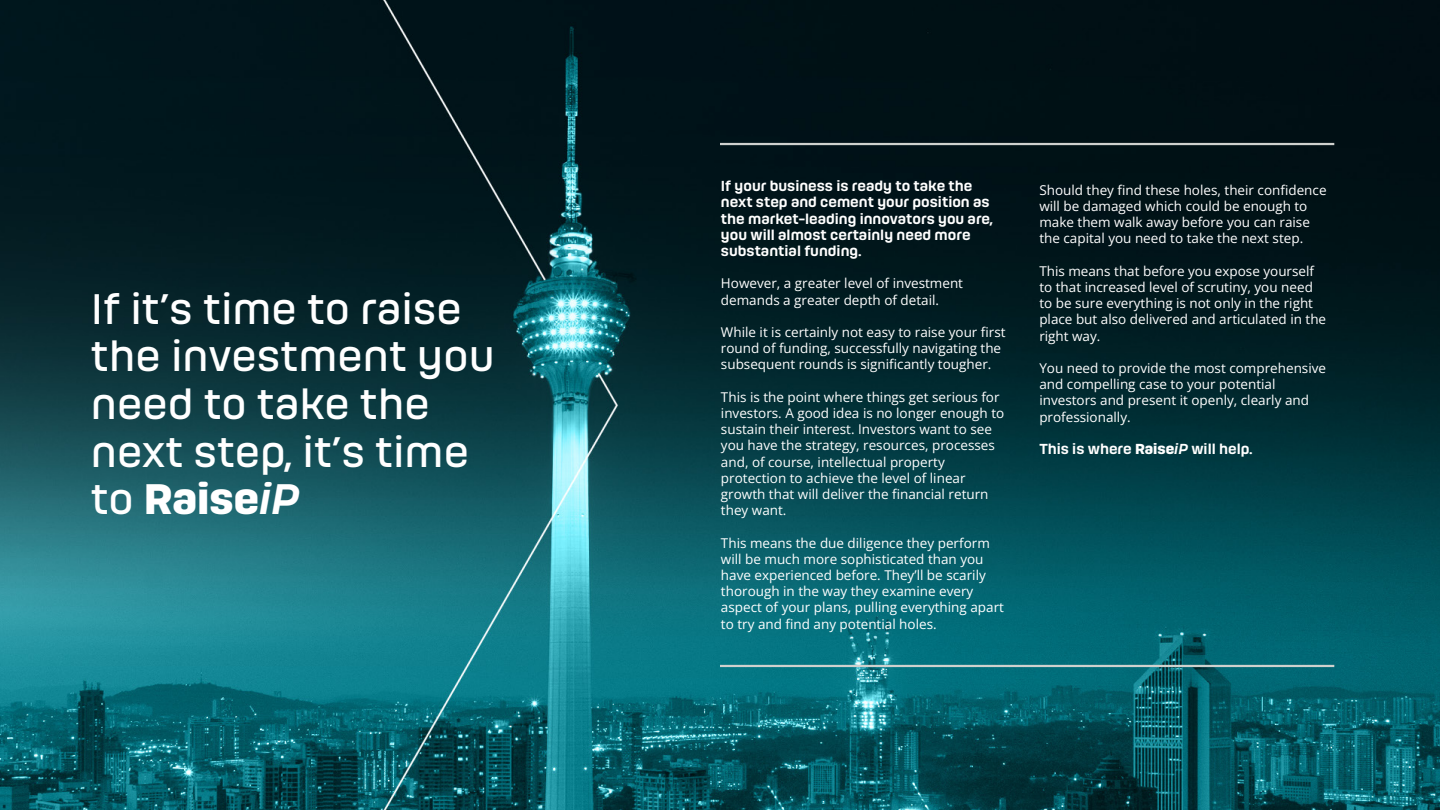
<style>
.page{position:relative;width:1440px;height:810px;background:#fff}
.page>*{position:absolute;margin:0;border:0;box-sizing:border-box;transform-origin:0 0}
.t1{font:39.75px/47.7px "Hong Kong";color:#fff}
.t2{font:13.5px/16.2px "Open Sans";color:#fff}
.t3{font:500 13.5px/16.2px "Hong Kong";color:#fff}
.s1{font-weight:700}
.s2{font-weight:500;font-style:italic}
.s3{font-style:italic}
</style>
<div class="page">
<img style="left:0;top:0;width:1440px;height:810px">
<hr style="left:720px;top:665px;width:614px;height:2px;background:#cfd1ce">
<hr style="left:720px;top:143px;width:614px;height:2px;background:#cfd1ce">
<p class="t1" style="left:91px;top:283px;width:405px">If it’s time to raise the investment you need to take the next step, it’s time to <span class="s1">Raise</span><span class="s2">iP</span></p>
<p class="t3" style="left:721px;top:177px;width:273px">If your business is ready to take the next step and cement your position as the market-leading innovators you are, you will almost certainly need more substantial funding.</p>
<p class="t2" style="left:721px;top:275px;width:244px">However, a greater level of investment demands a greater depth of detail.</p>
<p class="t2" style="left:721px;top:324px;width:286px">While it is certainly not easy to raise your first round of funding, successfully navigating the subsequent rounds is significantly tougher.</p>
<p class="t2" style="left:721px;top:388px;width:285px">This is the point where things get serious for investors. A good idea is no longer enough to sustain their interest. Investors want to see you have the strategy, resources, processes and, of course, intellectual property protection to achieve the level of linear growth that will deliver the financial return they want.</p>
<p class="t2" style="left:721px;top:534px;width:285px">This means the due diligence they perform will be much more sophisticated than you have experienced before. They’ll be scarily thorough in the way they examine every aspect of your plans, pulling everything apart to try and find any potential holes.</p>
<p class="t2" style="left:1039px;top:181px;width:289px">Should they find these holes, their confidence will be damaged which could be enough to make them walk away before you can raise the capital you need to take the next step.</p>
<p class="t2" style="left:1039px;top:262px;width:288px">This means that before you expose yourself to that increased level of scrutiny, you need to be sure everything is not only in the right place but also delivered and articulated in the right way.</p>
<p class="t2" style="left:1039px;top:360px;width:288px">You need to provide the most comprehensive and compelling case to your potential investors and present it openly, clearly and professionally.</p>
<p class="t3" style="left:1039px;top:440px;width:215px">This is where <span class="s1">Raise</span><span class="s3">iP</span> will help.</p>
</div>
